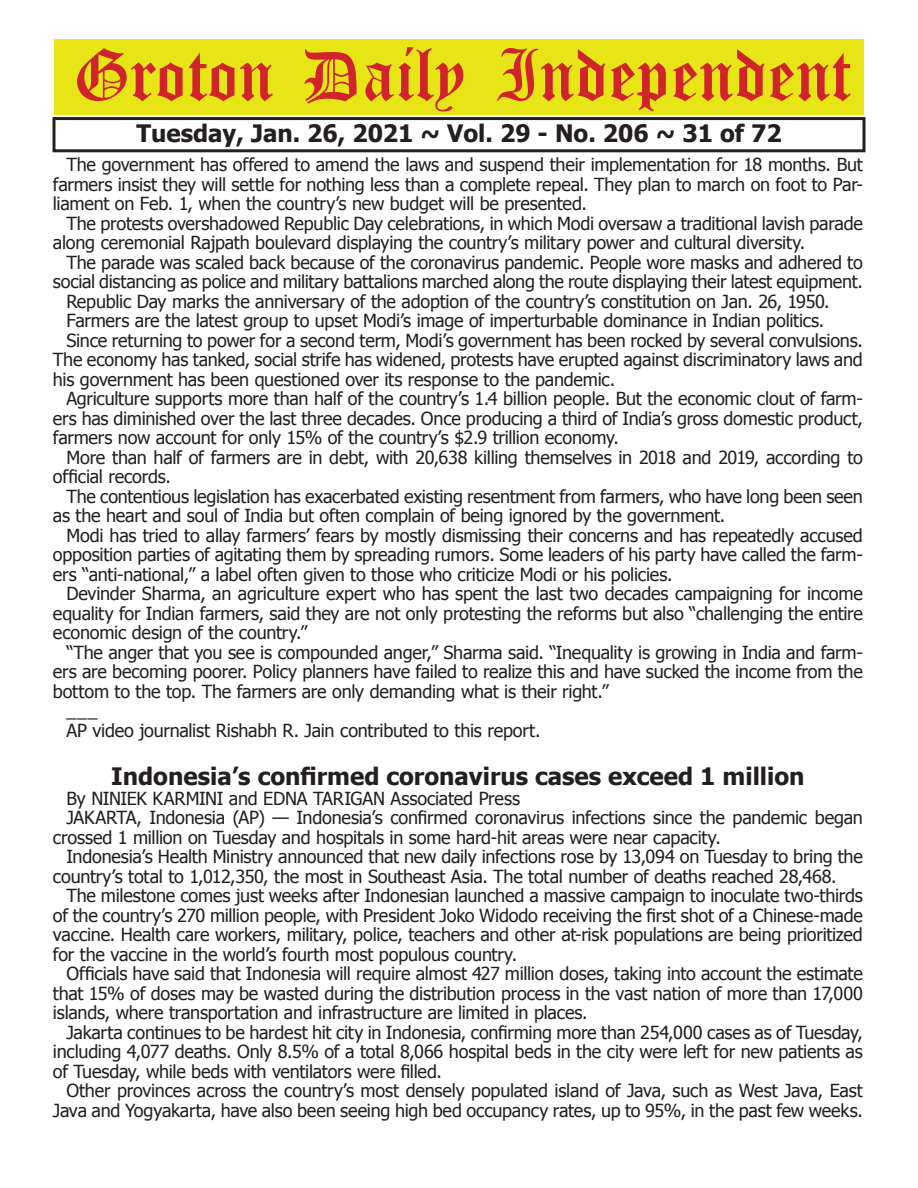
<style>
.page{position:relative;width:918px;height:1188px;background:#fff}
.page>*{position:absolute;margin:0;border:0;box-sizing:border-box;transform-origin:0 0}
.t1{font:54px "Old English Five";color:#d1232a}
.t2{font:700 24px "Tahoma";color:#231f20}
.t3{font:18px/19.5px "Tahoma";letter-spacing:-.01em;color:#231f20;text-align:justify}
</style>
<div class="page">
<div style="left:52px;top:117px;width:814px;height:35px;border:3px solid #231f20"></div>
<div style="left:54px;top:40px;width:810px;height:75px;background:#e7e515"></div>
<h1 class="t1" style="left:73px;top:50px;width:779px">Groton Daily Independent</h1>
<h2 class="t2" style="left:137px;top:116px;width:647px">Tuesday, Jan. 26, 2021 ~ Vol. 29 - No. 206 ~ 31 of 72</h2>
<p class="t3" style="left:53px;top:154px;width:812px;text-indent:14px">The government has offered to amend the laws and suspend their implementation for 18 months. But farmers insist they will settle for nothing less than a complete repeal. They plan to march on foot to Par&shy;liament on Feb. 1, when the country’s new budget will be presented.</p>
<p class="t3" style="left:53px;top:213px;width:812px;text-indent:14px">The protests overshadowed Republic Day celebrations, in which Modi oversaw a traditional lavish parade along ceremonial Rajpath boulevard displaying the country’s military power and cultural diversity.</p>
<p class="t3" style="left:66px;top:252px;width:798px">The parade was scaled back because of the coronavirus pandemic. People wore masks and adhered to</p>
<p class="t3" style="left:53px;top:271px;width:811px">social distancing as police and military battalions marched along the route displaying their latest equipment.</p>
<p class="t3" style="left:66px;top:291px;width:765px">Republic Day marks the anniversary of the adoption of the country’s constitution on Jan. 26, 1950.</p>
<p class="t3" style="left:66px;top:310px;width:760px">Farmers are the latest group to upset Modi’s image of imperturbable dominance in Indian politics.</p>
<p class="t3" style="left:66px;top:330px;width:798px">Since returning to power for a second term, Modi’s government has been rocked by several convulsions.</p>
<p class="t3" style="left:53px;top:349px;width:811px">The economy has tanked, social strife has widened, protests have erupted against discriminatory laws and</p>
<p class="t3" style="left:53px;top:369px;width:564px">his government has been questioned over its response to the pandemic.</p>
<p class="t3" style="left:66px;top:388px;width:798px">Agriculture supports more than half of the country’s 1.4 billion people. But the economic clout of farm-</p>
<p class="t3" style="left:53px;top:408px;width:811px">ers has diminished over the last three decades. Once producing a third of India’s gross domestic product,</p>
<p class="t3" style="left:53px;top:427px;width:567px">farmers now account for only 15% of the country’s $2.9 trillion economy.</p>
<p class="t3" style="left:66px;top:447px;width:798px">More than half of farmers are in debt, with 20,638 killing themselves in 2018 and 2019, according to</p>
<p class="t3" style="left:53px;top:466px;width:120px">official records.</p>
<p class="t3" style="left:66px;top:486px;width:798px">The contentious legislation has exacerbated existing resentment from farmers, who have long been seen</p>
<p class="t3" style="left:53px;top:505px;width:674px">as the heart and soul of India but often complain of being ignored by the government.</p>
<p class="t3" style="left:66px;top:525px;width:798px">Modi has tried to allay farmers’ fears by mostly dismissing their concerns and has repeatedly accused</p>
<p class="t3" style="left:53px;top:544px;width:812px">opposition parties of agitating them by spreading rumors. Some leaders of his party have called the farm-</p>
<p class="t3" style="left:53px;top:564px;width:621px">ers “anti-national,” a label often given to those who criticize Modi or his policies.</p>
<p class="t3" style="left:66px;top:583px;width:798px">Devinder Sharma, an agriculture expert who has spent the last two decades campaigning for income</p>
<p class="t3" style="left:53px;top:603px;width:812px">equality for Indian farmers, said they are not only protesting the reforms but also “challenging the entire</p>
<p class="t3" style="left:53px;top:622px;width:256px">economic design of the country.”</p>
<p class="t3" style="left:66px;top:642px;width:798px">“The anger that you see is compounded anger,” Sharma said. “Inequality is growing in India and farm-</p>
<p class="t3" style="left:53px;top:661px;width:812px">ers are becoming poorer. Policy planners have failed to realize this and have sucked the income from the</p>
<p class="t3" style="left:53px;top:681px;width:557px">bottom to the top. The farmers are only demanding what is their right.”</p>
<p class="t3" style="left:66px;top:700px;width:33px">___</p>
<p class="t3" style="left:66px;top:720px;width:476px">AP video journalist Rishabh R. Jain contributed to this report.</p>
<h2 class="t2" style="left:111px;top:760px;width:695px">Indonesia’s confirmed coronavirus cases exceed 1 million</h2>
<p class="t3" style="left:66px;top:788px;width:455px">By NINIEK KARMINI and EDNA TARIGAN Associated Press</p>
<p class="t3" style="left:66px;top:807px;width:798px">JAKARTA, Indonesia (AP) — Indonesia’s confirmed coronavirus infections since the pandemic began</p>
<p class="t3" style="left:53px;top:827px;width:669px">crossed 1 million on Tuesday and hospitals in some hard-hit areas were near capacity.</p>
<p class="t3" style="left:66px;top:846px;width:798px">Indonesia’s Health Ministry announced that new daily infections rose by 13,094 on Tuesday to bring the</p>
<p class="t3" style="left:53px;top:866px;width:785px">country’s total to 1,012,350, the most in Southeast Asia. The total number of deaths reached 28,468.</p>
<p class="t3" style="left:66px;top:885px;width:798px">The milestone comes just weeks after Indonesian launched a massive campaign to inoculate two-thirds</p>
<p class="t3" style="left:53px;top:905px;width:811px">of the country’s 270 million people, with President Joko Widodo receiving the first shot of a Chinese-made</p>
<p class="t3" style="left:53px;top:924px;width:812px">vaccine. Health care workers, military, police, teachers and other at-risk populations are being prioritized</p>
<p class="t3" style="left:53px;top:944px;width:466px">for the vaccine in the world’s fourth most populous country.</p>
<p class="t3" style="left:66px;top:963px;width:798px">Officials have said that Indonesia will require almost 427 million doses, taking into account the estimate</p>
<p class="t3" style="left:53px;top:983px;width:812px">that 15% of doses may be wasted during the distribution process in the vast nation of more than 17,000</p>
<p class="t3" style="left:53px;top:1002px;width:536px">islands, where transportation and infrastructure are limited in places.</p>
<p class="t3" style="left:66px;top:1022px;width:798px">Jakarta continues to be hardest hit city in Indonesia, confirming more than 254,000 cases as of Tuesday,</p>
<p class="t3" style="left:53px;top:1041px;width:812px">including 4,077 deaths. Only 8.5% of a total 8,066 hospital beds in the city were left for new patients as</p>
<p class="t3" style="left:53px;top:1061px;width:390px">of Tuesday, while beds with ventilators were filled.</p>
<p class="t3" style="left:66px;top:1080px;width:798px">Other provinces across the country’s most densely populated island of Java, such as West Java, East</p>
<p class="t3" style="left:53px;top:1100px;width:812px">Java and Yogyakarta, have also been seeing high bed occupancy rates, up to 95%, in the past few weeks.</p>
</div>
